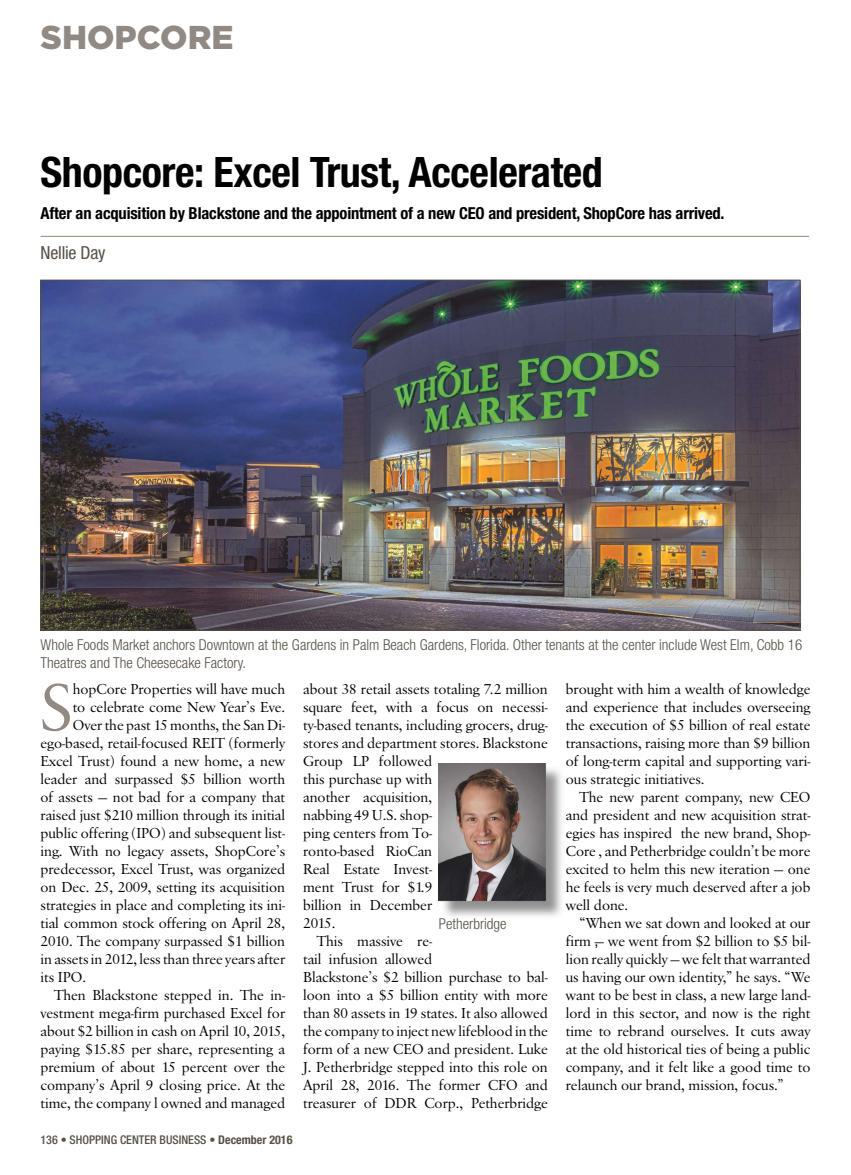
<style>
.page{position:relative;width:851px;height:1175px;background:#fff}
.page>*{position:absolute;margin:0;border:0;box-sizing:border-box;transform-origin:0 0}
.t1{font:68.85px "Sabon";color:#918983}
.t2{font:700 condensed 42px "Helvetica Neue LT";letter-spacing:-.01em;color:#000}
.t3{font:900 33px "Gotham";color:#918983}
.t4{font:condensed 18px "Helvetica Neue LT";letter-spacing:-.01em;color:#565047}
.t5{font:700 condensed 16.5px "Helvetica Neue LT";letter-spacing:-.01em;color:#000}
.t6{font:15px "Sabon";color:#000}
.t7{font:300 condensed 15px/18px "Helvetica Neue LT";color:#565047}
.t8{font:500 condensed 12px "Helvetica Neue LT";color:#565047}
.s1{font-weight:700}
</style>
<div class="page">
<img style="left:439px;top:763px;width:123px;height:154px">
<img style="left:42px;top:282px;width:756px;height:346px">
<hr style="left:40px;top:236px;width:769px;height:1px;background:#918983">
<p class="t3" style="left:40px;top:18px;width:194px">SHOPCORE</p>
<p class="t2" style="left:40px;top:157px;width:563px">Shopcore: Excel Trust, Accelerated</p>
<p class="t5" style="left:40px;top:207px;width:685px">After an acquisition by Blackstone and the appointment of a new CEO and president, ShopCore has arrived.</p>
<p class="t4" style="left:40px;top:246px;width:67px">Nellie Day</p>
<p class="t7" style="left:40px;top:637px;width:763px">Whole Foods Market anchors Downtown at the Gardens in Palm Beach Gardens, Florida. Other tenants at the center include West Elm, Cobb 16<br>Theatres and The Cheesecake Factory.</p>
<p class="t1" style="left:40px;top:680px;width:34px">S</p>
<p class="t6" style="left:73px;top:683px;width:214px">hopCore Properties will have much</p>
<p class="t6" style="left:73px;top:701px;width:214px">to celebrate come New Year’s Eve.</p>
<p class="t6" style="left:73px;top:719px;width:214px">Over the past 15 months, the San Di-</p>
<p class="t6" style="left:40px;top:737px;width:246px">ego-based, retail-focused REIT (formerly</p>
<p class="t6" style="left:40px;top:755px;width:246px">Excel Trust) found a new home, a new</p>
<p class="t6" style="left:40px;top:773px;width:246px">leader and surpassed $5 billion worth</p>
<p class="t6" style="left:40px;top:791px;width:246px">of assets — not bad for a company that</p>
<p class="t6" style="left:40px;top:809px;width:246px">raised just $210 million through its initial</p>
<p class="t6" style="left:40px;top:827px;width:246px">public offering (IPO) and subsequent list-</p>
<p class="t6" style="left:40px;top:845px;width:246px">ing. With no legacy assets, ShopCore’s</p>
<p class="t6" style="left:40px;top:863px;width:246px">predecessor, Excel Trust, was organized</p>
<p class="t6" style="left:40px;top:881px;width:246px">on Dec. 25, 2009, setting its acquisition</p>
<p class="t6" style="left:40px;top:899px;width:246px">strategies in place and completing its ini-</p>
<p class="t6" style="left:40px;top:917px;width:246px">tial common stock offering on April 28,</p>
<p class="t6" style="left:40px;top:935px;width:246px">2010. The company surpassed $1 billion</p>
<p class="t6" style="left:40px;top:953px;width:246px">in assets in 2012, less than three years after</p>
<p class="t6" style="left:40px;top:971px;width:47px">its IPO.</p>
<p class="t6" style="left:54px;top:989px;width:233px">Then Blackstone stepped in. The in-</p>
<p class="t6" style="left:40px;top:1007px;width:246px">vestment mega-firm purchased Excel for</p>
<p class="t6" style="left:40px;top:1025px;width:246px">about $2 billion in cash on April 10, 2015,</p>
<p class="t6" style="left:40px;top:1043px;width:246px">paying $15.85 per share, representing a</p>
<p class="t6" style="left:40px;top:1061px;width:246px">premium of about 15 percent over the</p>
<p class="t6" style="left:40px;top:1079px;width:246px">company’s April 9 closing price. At the</p>
<p class="t6" style="left:40px;top:1097px;width:246px">time, the company l owned and managed</p>
<p class="t8" style="left:40px;top:1135px;width:253px">136 • SHOPPING CENTER BUSINESS <span class="s1">• December 2016</span></p>
<p class="t6" style="left:303px;top:683px;width:246px">about 38 retail assets totaling 7.2 million</p>
<p class="t6" style="left:303px;top:701px;width:246px">square feet, with a focus on necessi-</p>
<p class="t6" style="left:303px;top:719px;width:246px">ty-based tenants, including grocers, drug-</p>
<p class="t6" style="left:303px;top:737px;width:246px">stores and department stores. Blackstone</p>
<p class="t6" style="left:303px;top:755px;width:130px">Group LP followed</p>
<p class="t6" style="left:303px;top:773px;width:130px">this purchase up with</p>
<p class="t6" style="left:303px;top:791px;width:130px">another acquisition,</p>
<p class="t6" style="left:303px;top:809px;width:130px">nabbing 49 U.S. shop-</p>
<p class="t6" style="left:303px;top:827px;width:130px">ping centers from To-</p>
<p class="t6" style="left:303px;top:845px;width:130px">ronto-based RioCan</p>
<p class="t6" style="left:303px;top:863px;width:130px">Real Estate Invest-</p>
<p class="t6" style="left:303px;top:881px;width:130px">ment Trust for $1.9</p>
<p class="t6" style="left:303px;top:899px;width:130px">billion in December</p>
<p class="t6" style="left:303px;top:917px;width:34px">2015.</p>
<p class="t6" style="left:316px;top:935px;width:117px">This massive re-</p>
<p class="t6" style="left:303px;top:953px;width:130px">tail infusion allowed</p>
<p class="t6" style="left:303px;top:971px;width:246px">Blackstone’s $2 billion purchase to bal-</p>
<p class="t6" style="left:303px;top:989px;width:246px">loon into a $5 billion entity with more</p>
<p class="t6" style="left:303px;top:1007px;width:246px">than 80 assets in 19 states. It also allowed</p>
<p class="t6" style="left:303px;top:1025px;width:246px">the company to inject new lifeblood in the</p>
<p class="t6" style="left:303px;top:1043px;width:246px">form of a new CEO and president. Luke</p>
<p class="t6" style="left:303px;top:1061px;width:246px">J. Petherbridge stepped into this role on</p>
<p class="t6" style="left:303px;top:1079px;width:246px">April 28, 2016. The former CFO and</p>
<p class="t6" style="left:303px;top:1097px;width:246px">treasurer of DDR Corp., Petherbridge</p>
<p class="t7" style="left:439px;top:915px;width:69px">Petherbridge</p>
<p class="t6" style="left:566px;top:683px;width:246px">brought with him a wealth of knowledge</p>
<p class="t6" style="left:566px;top:701px;width:246px">and experience that includes overseeing</p>
<p class="t6" style="left:566px;top:719px;width:246px">the execution of $5 billion of real estate</p>
<p class="t6" style="left:566px;top:737px;width:246px">transactions, raising more than $9 billion</p>
<p class="t6" style="left:566px;top:755px;width:246px">of long-term capital and supporting vari-</p>
<p class="t6" style="left:566px;top:773px;width:140px">ous strategic initiatives.</p>
<p class="t6" style="left:579px;top:791px;width:232px">The new parent company, new CEO</p>
<p class="t6" style="left:566px;top:809px;width:246px">and president and new acquisition strat-</p>
<p class="t6" style="left:566px;top:827px;width:246px">egies has inspired the new brand, Shop-</p>
<p class="t6" style="left:566px;top:845px;width:246px">Core , and Petherbridge couldn’t be more</p>
<p class="t6" style="left:566px;top:863px;width:246px">excited to helm this new iteration — one</p>
<p class="t6" style="left:566px;top:881px;width:246px">he feels is very much deserved after a job</p>
<p class="t6" style="left:566px;top:899px;width:64px">well done.</p>
<p class="t6" style="left:579px;top:917px;width:233px">“When we sat down and looked at our</p>
<p class="t6" style="left:566px;top:935px;width:246px">firm ‚— we went from $2 billion to $5 bil-</p>
<p class="t6" style="left:566px;top:953px;width:246px">lion really quickly — we felt that warranted</p>
<p class="t6" style="left:566px;top:971px;width:246px">us having our own identity,” he says. “We</p>
<p class="t6" style="left:566px;top:989px;width:246px">want to be best in class, a new large land-</p>
<p class="t6" style="left:566px;top:1007px;width:246px">lord in this sector, and now is the right</p>
<p class="t6" style="left:566px;top:1025px;width:246px">time to rebrand ourselves. It cuts away</p>
<p class="t6" style="left:566px;top:1043px;width:246px">at the old historical ties of being a public</p>
<p class="t6" style="left:566px;top:1061px;width:246px">company, and it felt like a good time to</p>
<p class="t6" style="left:566px;top:1079px;width:219px">relaunch our brand, mission, focus.”</p>
</div>
